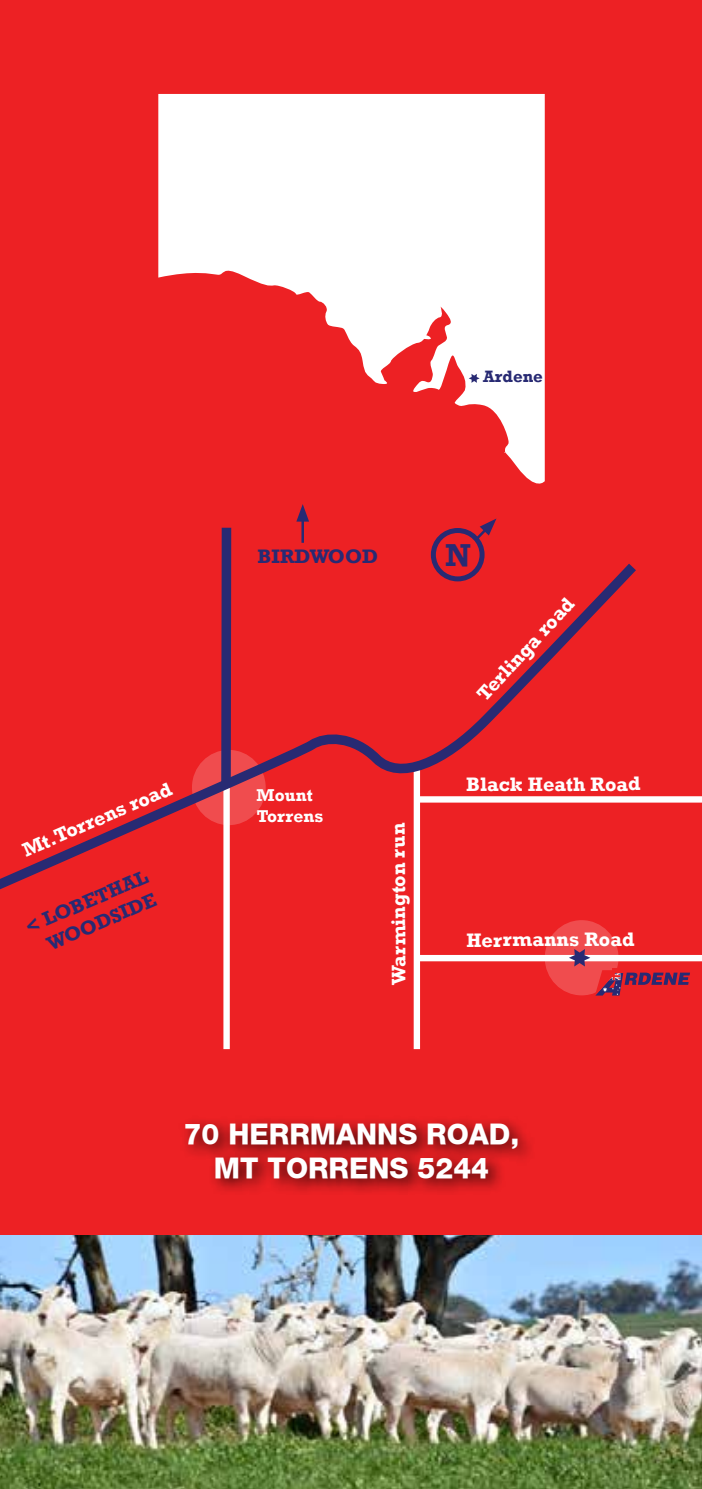
<style>
.page{position:relative;width:702px;height:1489px;background:#fff}
.page>*{position:absolute;margin:0;border:0;box-sizing:border-box;transform-origin:0 0}
.t1{font:700 32.5px "Rockwell";color:#282a73}
.t2{font:800 28.5px/34px "Helvetica Neue";color:#fff;text-align:center}
.t3{font:700 20px "Rockwell";letter-spacing:-.005em;color:#fff}
.t4{font:700 20px/24px "Rockwell";letter-spacing:-.005em;color:#282a73;text-align:center}
.t5{font:700 17.5px/21px "Rockwell";letter-spacing:-.005em;color:#fff}
.t6{font:700 16.75px "Rockwell";color:#282a73}
</style>
<div class="page">
<div style="left:0;top:0;width:702px;height:1488px;background:#ed2124"></div>
<div style="left:178px;top:1114px;width:357px;height:82px;background:#000;opacity:.75"></div>
<svg style="left:158px;top:94px;width:386px;height:390px;fill:#fff"></svg>
<svg style="left:468px;top:374px;width:11px;height:9px"></svg>
<div style="left:431px;top:528px;width:53px;height:53px;border:5px solid #282a73;border-radius:50%"></div>
<svg style="left:473px;top:518px;width:23px;height:24px"></svg>
<div style="left:413px;top:767px;width:7px;height:282px;background:#fff"></div>
<div style="left:223px;top:767px;width:7px;height:282px;background:#fff"></div>
<div style="left:417px;top:796px;width:285px;height:6px;background:#fff"></div>
<div style="left:544px;top:920px;width:74px;height:75px;background:#f04c4e;border-radius:50%"></div>
<hr style="left:301px;top:517px;width:3px;height:26px;background:#282a73">
<svg style="left:296px;top:504px;width:13px;height:17px"></svg>
<svg style="left:0;top:557px;width:642px;height:344px"></svg>
<div style="left:221px;top:527px;width:10px;height:257px;background:#282a73"></div>
<div style="left:416px;top:954px;width:286px;height:7px;background:#fff"></div>
<svg style="left:569px;top:948px;width:121px;height:47px"></svg>
<img style="left:0;top:1235px;width:702px;height:253px">
<p class="t6" style="left:483px;top:366px;width:61px">Ardene</p>
<p class="t3" style="left:19px;top:839px;width:162px;rotate:-23deg">Mt.Torrens road</p>
<p class="t4" style="left:22px;top:916px;width:133px;rotate:-23deg">&lt; LOBETHAL<br>WOODSIDE</p>
<p class="t4" style="left:257px;top:544px;width:122px">BIRDWOOD</p>
<p class="t5" style="left:256px;top:784px;width:68px">Mount<br>Torrens</p>
<p class="t3" style="left:386px;top:984px;width:164px;rotate:-90deg">Warmington run</p>
<h1 class="t1" style="left:445px;top:535px;width:27px">N</h1>
<p class="t3" style="left:471px;top:689px;width:134px;rotate:-47deg">Terlinga road</p>
<p class="t3" style="left:466px;top:772px;width:176px">Black Heath Road</p>
<p class="t3" style="left:466px;top:927px;width:170px">Herrmanns Road</p>
<h2 class="t2" style="left:184px;top:1116px;width:337px">70 HERRMANNS ROAD,<br>MT TORRENS 5244</h2>
</div>
